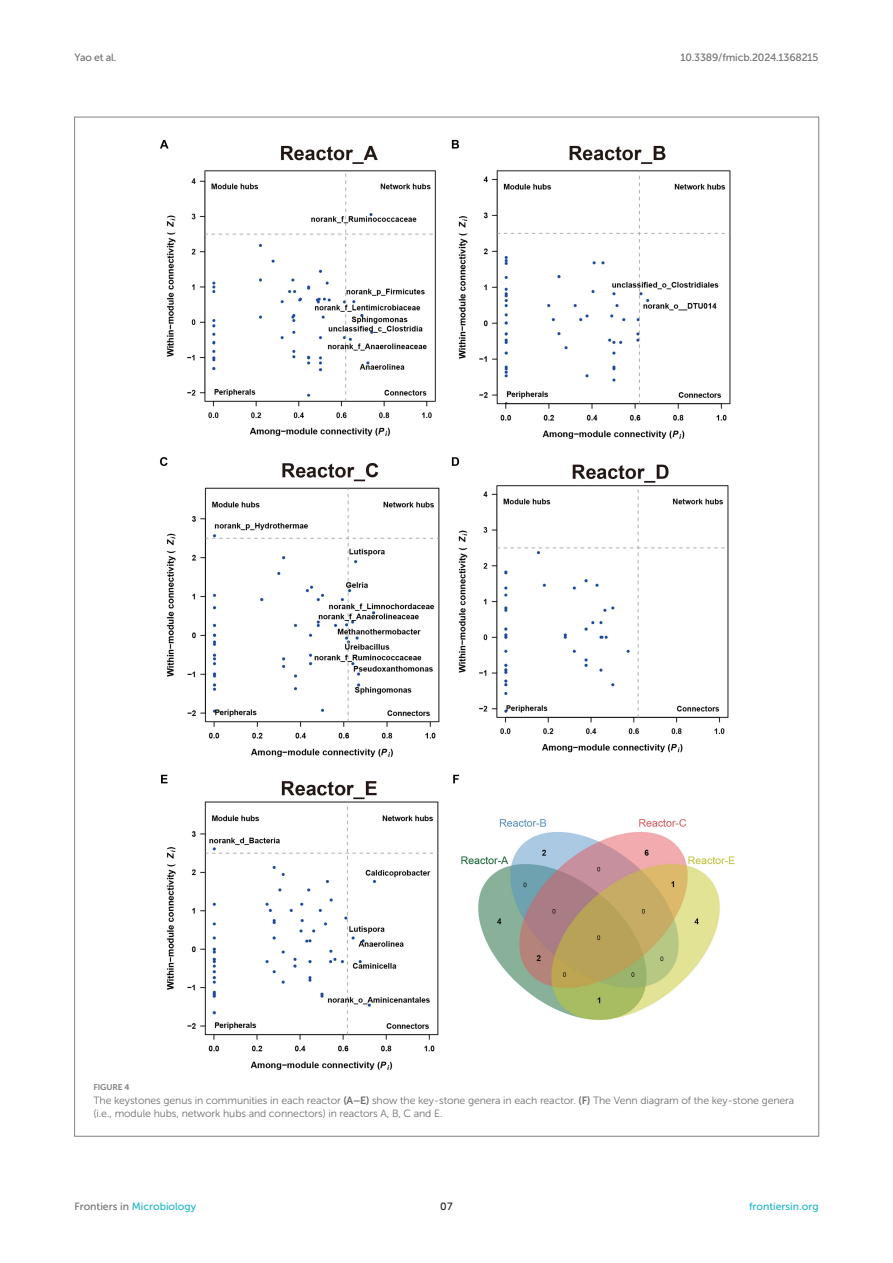
<style>
.page{position:relative;width:893px;height:1263px;background:#fff}
.page>*{position:absolute;margin:0;border:0;box-sizing:border-box;transform-origin:0 0}
.FIG_LEG{font:10.5px/13.5px "Museo Sans 300";letter-spacing:-.01em;color:#706f70}
.t1{font:10.5px "Museo Sans 500";color:#1db5c3}
.t2{font:10.5px "Museo Sans 500";letter-spacing:-.015em;color:#706f70}
.t3{font:10.5px "Museo Sans 500";color:#1b1c1b}
.FIG_HD{font:8.25px "Museo Sans 700";letter-spacing:-.01em;color:#7e7f7f}
.s1{font-family:"Museo Sans 700"}
.s2{color:#706f70}
</style>
<div class="page">
<img style="left:160px;top:139px;width:575px;height:931px">
<p class="t2" style="left:74px;top:51px;width:44px">Yao et al.</p>
<p class="t2" style="left:680px;top:51px;width:140px">10.3389/fmicb.2024.1368215</p>
<p class="FIG_HD" style="left:94px;top:1083px;width:37px">FIGURE 4</p>
<p class="FIG_LEG" style="left:94px;top:1093px;width:702px">The keystones genus in communities in each reactor <span class="s1">(A–E)</span> show the key-stone genera in each reactor. <span class="s1">(F)</span> The Venn diagram of the key-stone genera (i.e., module hubs, network hubs and connectors) in reactors A, B, C and E.</p>
<p class="t1" style="left:74px;top:1200px;width:123px"><span class="s2">Frontiers in</span> Microbiology</p>
<p class="t3" style="left:440px;top:1200px;width:14px">07</p>
<p class="t1" style="left:749px;top:1200px;width:71px">frontiersin.org</p>
</div>
